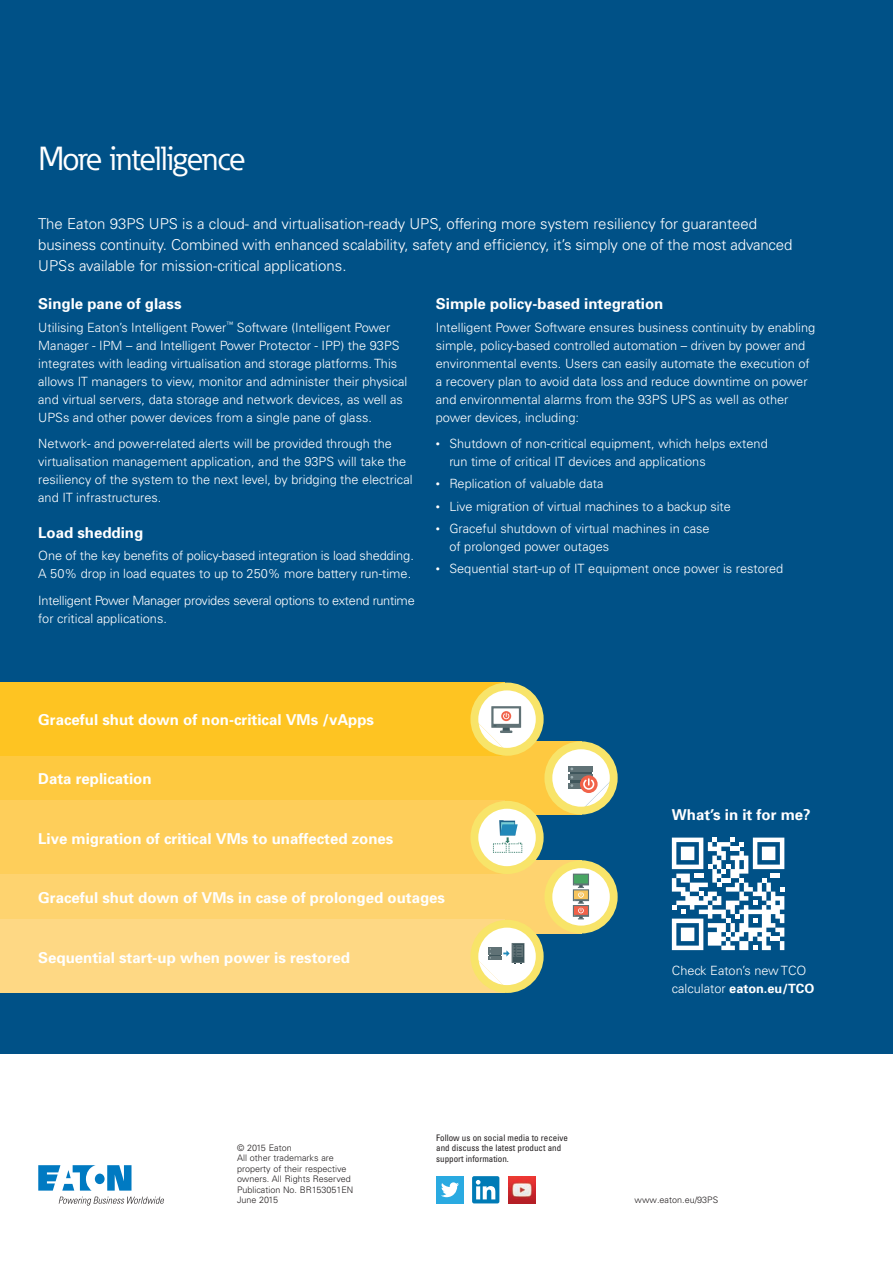
<style>
.page{position:relative;width:893px;height:1263px;background:#fff}
.page>*{position:absolute;margin:0;border:0;box-sizing:border-box;transform-origin:0 0}
.t1{font:33px "Eaton";letter-spacing:-.025em;color:#fff}
.t2{font:700 15px "Univers";color:#fff}
.t3{font:300 15px/21px "Univers";color:#fff}
.t4{font:300 12.75px/18px "Univers";color:#fff}
.t5{font:300 12.75px/18px "Univers";letter-spacing:-.02em;color:#fff}
.Backpage_Copyright_a{font:300 9px/10.5px "Univers";color:#231f20}
.Backpage_Copyright_a-2{font:condensed 9px "Univers LT Std";color:#231f20}
.Backpage_Copyright_a-3{font:300 9px/10.5px "Univers LT Std";color:#231f20}
.s1{font-weight:400;font-size:12px}
.s2{font-weight:700}
.s3{font-family:"Univers"}
</style>
<div class="page">
<div style="left:0;top:0;width:893px;height:1053px;background:#005187"></div>
<div style="left:0;top:741px;width:581px;height:73px;background:#fec940"></div>
<div style="left:544px;top:741px;width:74px;height:73px;border:8px solid #f8e469;border-radius:50%"></div>
<svg style="left:548px;top:745px;width:66px;height:66px;background:#dfd6ac"></svg>
<div style="left:0;top:860px;width:581px;height:73px;background:#fed36f"></div>
<svg style="left:548px;top:864px;width:66px;height:65px;background:#fcf9e6"></svg>
<div style="left:544px;top:860px;width:74px;height:73px;border:8px solid #f8e469;border-radius:50%"></div>
<div style="left:573px;top:874px;width:16px;height:11px;background:#55896c"></div>
<div style="left:574px;top:875px;width:14px;height:8px;background:#48a562"></div>
<div style="left:573px;top:889px;width:16px;height:12px;background:#767e72"></div>
<div style="left:574px;top:890px;width:14px;height:9px;background:#f6c45d"></div>
<div style="left:573px;top:905px;width:16px;height:12px;background:#607276"></div>
<div style="left:574px;top:906px;width:14px;height:9px;background:#f16249"></div>
<svg style="left:574px;top:884px;width:10px;height:35px"></svg>
<div style="left:0;top:682px;width:504px;height:74px;background:#fec422"></div>
<div style="left:470px;top:682px;width:74px;height:74px;border:8px solid #f8e469;border-radius:50%"></div>
<svg style="left:474px;top:686px;width:66px;height:66px;background:#e9e1b1"></svg>
<div style="left:0;top:801px;width:504px;height:73px;background:#fece5a"></div>
<svg style="left:474px;top:805px;width:66px;height:65px;background:#fdfae3"></svg>
<div style="left:470px;top:801px;width:74px;height:73px;border:8px solid #f8e469;border-radius:50%"></div>
<svg style="left:493px;top:820px;width:30px;height:33px"></svg>
<div style="left:0;top:920px;width:504px;height:73px;background:#fed884"></div>
<div style="left:470px;top:920px;width:74px;height:73px;border:8px solid #f8e469;border-radius:50%"></div>
<svg style="left:474px;top:924px;width:66px;height:65px;background:#e3dfb6"></svg>
<svg style="left:38px;top:1165px;width:93px;height:25px"></svg>
<svg style="left:59px;top:1197px;width:105px;height:8px"></svg>
<div style="left:436px;top:1176px;width:28px;height:27px;background:#2aaae1"></div>
<svg style="left:441px;top:1182px;width:18px;height:15px"></svg>
<img style="left:508px;top:1176px;width:27px;height:27px">
<div style="left:472px;top:1176px;width:27px;height:27px;background:#007bb6;border-radius:2px"></div>
<svg style="left:476px;top:1180px;width:19px;height:19px"></svg>
<svg style="left:672px;top:837px;width:112px;height:113px"></svg>
<p class="t1" style="left:38px;top:137px;width:209px">More intelligence</p>
<p class="t3" style="left:38px;top:213px;width:756px">The Eaton 93PS UPS is a cloud- and virtualisation-ready UPS, offering more system resiliency for guaranteed business continuity. Combined with enhanced scalability, safety and efficiency, it’s simply one of the most advanced<br>UPSs available for mission-critical applications.</p>
<p class="t2" style="left:38px;top:294px;width:145px">Single pane of glass</p>
<p class="t4" style="left:38px;top:318px;width:371px">Utilising Eaton’s Intelligent Power<sup>™</sup> Software (Intelligent Power Manager - IPM – and Intelligent Power Protector - IPP) the 93PS integrates with leading virtualisation and storage platforms. This allows IT managers to view, monitor and administer their physical and virtual servers, data storage and network devices, as well as UPSs and other power devices from a single pane of glass.</p>
<p class="t4" style="left:38px;top:434px;width:376px">Network- and power-related alerts will be provided through the virtualisation management application, and the 93PS will take the resiliency of the system to the next level, by bridging the electrical and IT infrastructures.</p>
<p class="t2" style="left:38px;top:523px;width:107px">Load shedding</p>
<p class="t4" style="left:38px;top:546px;width:377px">One of the key benefits of policy-based integration is load shedding.<br>A 50% drop in load equates to up to 250% more battery run-time.</p>
<p class="t5" style="left:38px;top:591px;width:378px">Intelligent Power Manager provides several options to extend runtime for critical applications.</p>
<p class="t2" style="left:436px;top:294px;width:229px">Simple policy-based integration</p>
<p class="t4" style="left:436px;top:318px;width:381px">Intelligent Power Software ensures business continuity by enabling simple, policy-based controlled automation – driven by power and environmental events. Users can easily automate the execution of a recovery plan to avoid data loss and reduce downtime on power and environmental alarms from the 93PS UPS as well as other power devices, including:</p>
<p class="t4" style="left:449px;top:434px;width:320px;text-indent:-14px"><span class="s1">•</span> Shutdown of non-critical equipment, which helps extend run time of critical IT devices and applications</p>
<p class="t4" style="left:436px;top:474px;width:169px"><span class="s1">•</span> Replication of valuable data</p>
<p class="t4" style="left:436px;top:497px;width:297px"><span class="s1">•</span> Live migration of virtual machines to a backup site</p>
<p class="t4" style="left:449px;top:519px;width:262px;text-indent:-14px"><span class="s1">•</span> Graceful shutdown of virtual machines in case of prolonged power outages</p>
<p class="t4" style="left:436px;top:559px;width:349px"><span class="s1">•</span> Sequential start-up of IT equipment once power is restored</p>
<p class="t2" style="left:38px;top:710px;width:337px">Graceful shut down of non-critical VMs /vApps</p>
<p class="t2" style="left:38px;top:769px;width:115px">Data replication</p>
<p class="t2" style="left:38px;top:829px;width:357px">Live migration of critical VMs to unaffected zones</p>
<p class="t2" style="left:38px;top:888px;width:408px">Graceful shut down of VMs in case of prolonged outages</p>
<p class="t2" style="left:38px;top:947px;width:313px">Sequential start-up when power is restored</p>
<p class="t2" style="left:672px;top:805px;width:140px">What’s in it for me?</p>
<p class="t4" style="left:672px;top:961px;width:144px">Check Eaton’s new TCO calculator <span class="s2">eaton.eu/TCO</span></p>
<p class="Backpage_Copyright_a-2" style="left:436px;top:1132px;width:133px">Follow us on social media to receive</p>
<p class="Backpage_Copyright_a-2" style="left:436px;top:1142px;width:126px">and discuss the latest product and</p>
<p class="Backpage_Copyright_a-2" style="left:436px;top:1153px;width:74px">support information.</p>
<p class="Backpage_Copyright_a" style="left:237px;top:1142px;width:56px">© 2015 Eaton</p>
<p class="Backpage_Copyright_a" style="left:237px;top:1153px;width:115px">All other trademarks are property of their respective owners. All Rights Reserved</p>
<p class="Backpage_Copyright_a-3" style="left:237px;top:1184px;width:118px">Publication No. BR153051EN<br><span class="s3">June 2015</span></p>
<p class="Backpage_Copyright_a" style="left:635px;top:1195px;width:85px">www.eaton.eu/93PS</p>
</div>
